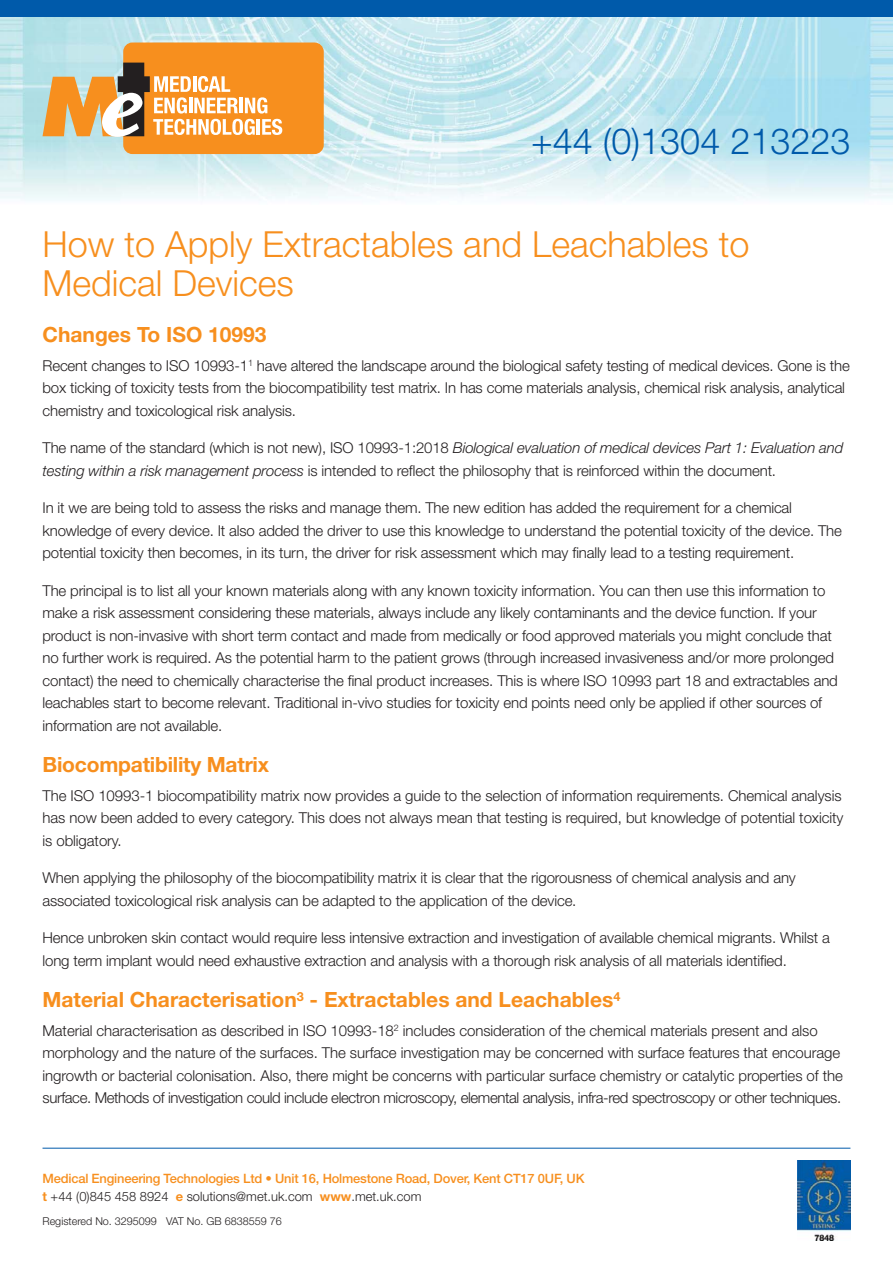
<style>
.page{position:relative;width:893px;height:1263px;background:#fff}
.page>*{position:absolute;margin:0;border:0;box-sizing:border-box;transform-origin:0 0}
.t1{font:300 36px/39px "Helvetica Neue LT Std";color:#f78f1e}
.t2{font:300 36px "Helvetica Neue LT Std";color:#005aaa}
.t3{font:700 21px "Helvetica Neue LT Std";color:#f78f1e}
.t4{font:300 15px/22.5px "Helvetica Neue LT Std";letter-spacing:-.01em;color:#231f20}
.t5{font:500 12.9px/17.4px "Helvetica Neue LT Std";letter-spacing:-.015em;color:#f78f1e}
.t6{font:300 10.8px "Helvetica Neue LT Std";color:#231f20}
.s1{font-style:italic}
.s2{font-weight:700}
.s3{font-weight:300;color:#231f20}
</style>
<div class="page">
<hr style="left:43px;top:1148px;width:807px;height:1px;background:#005aaa">
<img style="left:0;top:17px;width:893px;height:184px">
<div style="left:123px;top:43px;width:201px;height:111px;background:#f78f1e;border-radius:9px"></div>
<svg style="left:43px;top:63px;width:239px;height:74px"></svg>
<div style="left:0;top:0;width:893px;height:17px;background:#005aaa"></div>
<img style="left:797px;top:1160px;width:53px;height:81px">
<h1 class="t2" style="left:531px;top:129px;width:321px">+44 (0)1304 213223</h1>
<h1 class="t1" style="left:43px;top:229px;width:708px">How to Apply Extractables and Leachables to<br>Medical Devices</h1>
<h2 class="t3" style="left:43px;top:327px;width:226px">Changes To ISO 10993</h2>
<p class="t4" style="left:43px;top:356px;width:809px">Recent changes to ISO 10993-1<sup>1</sup> have altered the landscape around the biological safety testing of medical devices. Gone is the box ticking of toxicity tests from the biocompatibility test matrix. In has come materials analysis, chemical risk analysis, analytical chemistry and toxicological risk analysis.</p>
<p class="t4" style="left:43px;top:438px;width:802px">The name of the standard (which is not new), ISO 10993-1:2018 <span class="s1">Biological evaluation of medical devices Part 1: Evaluation and testing within a risk management process</span> is intended to reflect the philosophy that is reinforced within the document.</p>
<p class="t4" style="left:43px;top:498px;width:801px">In it we are being told to assess the risks and manage them. The new edition has added the requirement for a chemical knowledge of every device. It also added the driver to use this knowledge to understand the potential toxicity of the device. The potential toxicity then becomes, in its turn, the driver for risk assessment which may finally lead to a testing requirement.</p>
<p class="t4" style="left:43px;top:580px;width:797px">The principal is to list all your known materials along with any known toxicity information. You can then use this information to make a risk assessment considering these materials, always include any likely contaminants and the device function. If your product is non-invasive with short term contact and made from medically or food approved materials you might conclude that no further work is required. As the potential harm to the patient grows (through increased invasiveness and/or more prolonged contact) the need to chemically characterise the final product increases. This is where ISO 10993 part 18 and extractables and leachables start to become relevant. Traditional in-vivo studies for toxicity end points need only be applied if other sources of information are not available.</p>
<h2 class="t3" style="left:43px;top:757px;width:228px">Biocompatibility Matrix</h2>
<p class="t4" style="left:43px;top:786px;width:802px">The ISO 10993-1 biocompatibility matrix now provides a guide to the selection of information requirements. Chemical analysis has now been added to every category. This does not always mean that testing is required, but knowledge of potential toxicity is obligatory.</p>
<p class="t4" style="left:43px;top:868px;width:755px">When applying the philosophy of the biocompatibility matrix it is clear that the rigorousness of chemical analysis and any associated toxicological risk analysis can be adapted to the application of the device.</p>
<p class="t4" style="left:43px;top:928px;width:789px">Hence unbroken skin contact would require less intensive extraction and investigation of available chemical migrants. Whilst a long term implant would need exhaustive extraction and analysis with a thorough risk analysis of all materials identified.</p>
<h2 class="t3" style="left:43px;top:992px;width:579px">Material Characterisation<sup>3</sup> - Extractables and Leachables<sup>4</sup></h2>
<p class="t4" style="left:43px;top:1020px;width:802px">Material characterisation as described in ISO 10993-18<sup>2</sup> includes consideration of the chemical materials present and also morphology and the nature of the surfaces. The surface investigation may be concerned with surface features that encourage ingrowth or bacterial colonisation. Also, there might be concerns with particular surface chemistry or catalytic properties of the surface. Methods of investigation could include electron microscopy, elemental analysis, infra-red spectroscopy or other techniques.</p>
<p class="t5" style="left:43px;top:1171px;width:543px">Medical Engineering Technologies Ltd • Unit 16, Holmestone Road, Dover, Kent CT17 0UF, UK <span class="s2">t</span> <span class="s3">+44 (0)845 458 8924</span> <span class="s2">e</span> <span class="s3">solutions@met.uk.com</span> <span class="s2">www</span><span class="s3">.met.uk.com</span></p>
<p class="t6" style="left:43px;top:1217px;width:241px">Registered No. 3295099 VAT No. GB 6838559 76</p>
</div>
